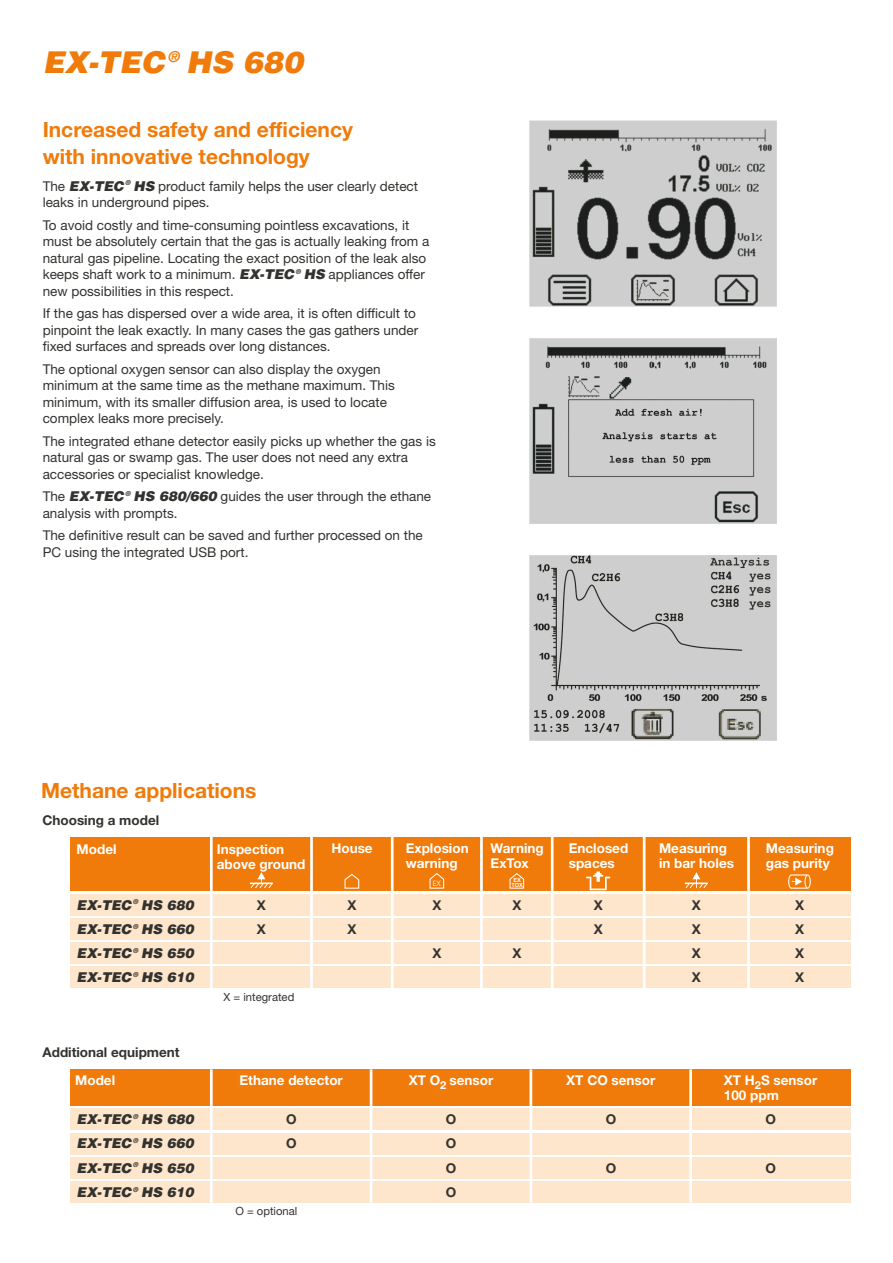
<style>
.page{position:relative;width:893px;height:1263px;background:#fff}
.page>*{position:absolute;margin:0;border:0;box-sizing:border-box;transform-origin:0 0}
.t1{font:30px "Airbus Special";color:#f07b0a}
.t2{font:700 21px/27px "Helvetica Neue LT";color:#f07b0a}
.t3{font:15px "Airbus Special";color:#f07b0a}
.t4{font:13.5px/16.5px "Helvetica Neue LT";color:#32322f}
.t5{font:700 13.5px/15px "Helvetica Neue LT";color:#fff}
.t6{font:13.5px "Airbus Special";color:#32322f}
.t7{font:700 13.5px "Helvetica Neue LT";color:#32322f}
.t8{font:11.25px "Helvetica Neue LT";color:#32322f}
.t9{font:700 11.1px "Helvetica Neue LT";color:#fff}
.t10{font:7.5px "Avant Garde IT Cby BT";color:#fff}
.t11{font:6.75px "Airbus Special";color:#32322f}
.t12{font:700 5.7px/5.2px "Arial";color:#fff;text-align:center}
.s1{font-family:"Airbus Special"}
</style>
<div class="page">
<img style="left:529px;top:338px;width:247px;height:185px">
<img style="left:529px;top:555px;width:247px;height:186px">
<img style="left:529px;top:121px;width:247px;height:185px">
<div style="left:70px;top:838px;width:780px;height:53px;background:#f07b0a"></div>
<div style="left:70px;top:894px;width:780px;height:21px;background:#fee6cc"></div>
<div style="left:70px;top:918px;width:780px;height:21px;background:#fee6cc"></div>
<div style="left:70px;top:942px;width:780px;height:22px;background:#fee6cc"></div>
<div style="left:70px;top:967px;width:780px;height:21px;background:#fee6cc"></div>
<hr style="left:210px;top:817px;width:3px;height:171px;background:#fff">
<hr style="left:310px;top:817px;width:3px;height:171px;background:#fff">
<hr style="left:391px;top:817px;width:3px;height:171px;background:#fff">
<hr style="left:480px;top:817px;width:3px;height:171px;background:#fff">
<hr style="left:551px;top:817px;width:3px;height:171px;background:#fff">
<hr style="left:643px;top:817px;width:2px;height:171px;background:#fff">
<hr style="left:747px;top:817px;width:3px;height:171px;background:#fff">
<div style="left:70px;top:1069px;width:780px;height:37px;background:#f07b0a"></div>
<div style="left:70px;top:1109px;width:780px;height:21px;background:#fee6cc"></div>
<div style="left:70px;top:1133px;width:780px;height:21px;background:#fee6cc"></div>
<div style="left:70px;top:1157px;width:780px;height:21px;background:#fee6cc"></div>
<div style="left:70px;top:1181px;width:780px;height:21px;background:#fee6cc"></div>
<hr style="left:210px;top:1069px;width:3px;height:133px;background:#fff">
<hr style="left:370px;top:1069px;width:2px;height:133px;background:#fff">
<hr style="left:529px;top:1069px;width:3px;height:133px;background:#fff">
<hr style="left:689px;top:1069px;width:3px;height:133px;background:#fff">
<svg style="left:344px;top:873px;width:16px;height:16px"></svg>
<svg style="left:429px;top:873px;width:15px;height:16px"></svg>
<div style="left:804px;top:874px;width:7px;height:15px;border:1px solid #fff;border-radius:50%"></div>
<svg style="left:788px;top:874px;width:19px;height:15px"></svg>
<svg style="left:685px;top:872px;width:23px;height:17px"></svg>
<svg style="left:509px;top:873px;width:15px;height:16px"></svg>
<svg style="left:250px;top:872px;width:23px;height:17px"></svg>
<svg style="left:586px;top:871px;width:24px;height:19px"></svg>
<p class="t3" style="left:168px;top:50px;width:14px">®</p>
<h1 class="t1" style="left:43px;top:49px;width:262px">EX-TEC HS 680</h1>
<h2 class="t2" style="left:43px;top:118px;width:312px">Increased safety and efficiency with innovative technology</h2>
<p class="t11" style="left:125px;top:180px;width:7px">®</p>
<p class="t4" style="left:43px;top:179px;width:377px">The <span class="s1">EX-TEC HS</span> product family helps the user clearly detect leaks in underground pipes.</p>
<p class="t4" style="left:43px;top:218px;width:388px">To avoid costly and time-consuming pointless excavations, it must be absolutely certain that the gas is actually leaking from a natural gas pipeline. Locating the exact position of the leak also</p>
<p class="t11" style="left:295px;top:269px;width:7px">®</p>
<p class="t4" style="left:43px;top:267px;width:384px">keeps shaft work to a minimum. <span class="s1">EX-TEC HS</span> appliances offer new possibilities in this respect.</p>
<p class="t4" style="left:43px;top:306px;width:377px">If the gas has dispersed over a wide area, it is often difficult to pinpoint the leak exactly. In many cases the gas gathers under fixed surfaces and spreads over long distances.</p>
<p class="t4" style="left:43px;top:362px;width:354px">The optional oxygen sensor can also display the oxygen minimum at the same time as the methane maximum. This minimum, with its smaller diffusion area, is used to locate complex leaks more precisely.</p>
<p class="t4" style="left:43px;top:434px;width:395px">The integrated ethane detector easily picks up whether the gas is natural gas or swamp gas. The user does not need any extra accessories or specialist knowledge.</p>
<p class="t11" style="left:125px;top:491px;width:7px">®</p>
<p class="t4" style="left:43px;top:489px;width:390px">The <span class="s1">EX-TEC HS 680/660</span> guides the user through the ethane analysis with prompts.</p>
<p class="t4" style="left:43px;top:528px;width:382px">The definitive result can be saved and further processed on the<br>PC using the integrated USB port.</p>
<h2 class="t2" style="left:41px;top:779px;width:217px">Methane applications</h2>
<p class="t7" style="left:43px;top:816px;width:118px">Choosing a model</p>
<p class="t5" style="left:77px;top:842px;width:41px">Model</p>
<p class="t5" style="left:766px;top:842px;width:69px">Measuring gas purity</p>
<p class="t5" style="left:217px;top:842px;width:69px">Inspection</p>
<p class="t5" style="left:331px;top:842px;width:43px">House</p>
<p class="t5" style="left:217px;top:857px;width:90px">above ground</p>
<p class="t5" style="left:406px;top:842px;width:64px">Explosion warning</p>
<p class="t5" style="left:491px;top:842px;width:55px">Warning<br>ExTox</p>
<p class="t5" style="left:569px;top:842px;width:61px">Enclosed spaces</p>
<p class="t5" style="left:659px;top:842px;width:76px">Measuring in bar holes</p>
<p class="t10" style="left:433px;top:880px;width:10px">EX</p>
<p class="t12" style="left:511px;top:877px;width:13px">EX<br>TOX</p>
<p class="t11" style="left:133px;top:899px;width:7px">®</p>
<p class="t6" style="left:77px;top:899px;width:119px">EX-TEC HS 680</p>
<p class="t7" style="left:257px;top:900px;width:11px">X</p>
<p class="t7" style="left:347px;top:900px;width:11px">X</p>
<p class="t7" style="left:432px;top:900px;width:11px">X</p>
<p class="t7" style="left:512px;top:900px;width:11px">X</p>
<p class="t7" style="left:594px;top:900px;width:11px">X</p>
<p class="t7" style="left:692px;top:900px;width:11px">X</p>
<p class="t7" style="left:795px;top:900px;width:11px">X</p>
<p class="t11" style="left:133px;top:923px;width:7px">®</p>
<p class="t7" style="left:257px;top:924px;width:11px">X</p>
<p class="t7" style="left:347px;top:924px;width:11px">X</p>
<p class="t7" style="left:594px;top:924px;width:11px">X</p>
<p class="t7" style="left:692px;top:924px;width:11px">X</p>
<p class="t7" style="left:795px;top:924px;width:11px">X</p>
<p class="t6" style="left:77px;top:923px;width:119px">EX-TEC HS 660</p>
<p class="t11" style="left:133px;top:947px;width:7px">®</p>
<p class="t7" style="left:432px;top:948px;width:11px">X</p>
<p class="t7" style="left:512px;top:948px;width:11px">X</p>
<p class="t7" style="left:692px;top:948px;width:11px">X</p>
<p class="t7" style="left:795px;top:948px;width:11px">X</p>
<p class="t6" style="left:77px;top:947px;width:119px">EX-TEC HS 650</p>
<p class="t11" style="left:133px;top:971px;width:7px">®</p>
<p class="t7" style="left:692px;top:973px;width:11px">X</p>
<p class="t7" style="left:795px;top:973px;width:11px">X</p>
<p class="t6" style="left:77px;top:971px;width:119px">EX-TEC HS 610</p>
<p class="t7" style="left:43px;top:1047px;width:139px">Additional equipment</p>
<p class="t8" style="left:224px;top:992px;width:72px">X = integrated</p>
<p class="t5" style="left:75px;top:1074px;width:41px">Model</p>
<p class="t5" style="left:240px;top:1074px;width:105px">Ethane detector</p>
<p class="t5" style="left:409px;top:1074px;width:86px">XT O sensor</p>
<p class="t9" style="left:440px;top:1081px;width:8px">2</p>
<p class="t5" style="left:566px;top:1074px;width:91px">XT CO sensor</p>
<p class="t5" style="left:724px;top:1074px;width:95px">XT H S sensor</p>
<p class="t9" style="left:755px;top:1081px;width:8px">2</p>
<p class="t5" style="left:724px;top:1089px;width:56px">100 ppm</p>
<p class="t11" style="left:133px;top:1113px;width:7px">®</p>
<p class="t7" style="left:286px;top:1114px;width:12px">O</p>
<p class="t7" style="left:446px;top:1114px;width:12px">O</p>
<p class="t7" style="left:606px;top:1114px;width:12px">O</p>
<p class="t7" style="left:766px;top:1114px;width:12px">O</p>
<p class="t6" style="left:77px;top:1162px;width:119px">EX-TEC HS 650</p>
<p class="t6" style="left:77px;top:1113px;width:119px">EX-TEC HS 680</p>
<p class="t11" style="left:133px;top:1138px;width:7px">®</p>
<p class="t7" style="left:286px;top:1139px;width:12px">O</p>
<p class="t7" style="left:446px;top:1139px;width:12px">O</p>
<p class="t6" style="left:77px;top:1186px;width:119px">EX-TEC HS 610</p>
<p class="t6" style="left:77px;top:1137px;width:119px">EX-TEC HS 660</p>
<p class="t11" style="left:133px;top:1162px;width:7px">®</p>
<p class="t7" style="left:446px;top:1163px;width:12px">O</p>
<p class="t7" style="left:606px;top:1163px;width:12px">O</p>
<p class="t7" style="left:766px;top:1163px;width:12px">O</p>
<p class="t11" style="left:133px;top:1186px;width:7px">®</p>
<p class="t7" style="left:446px;top:1187px;width:12px">O</p>
<p class="t8" style="left:235px;top:1207px;width:63px">O = optional</p>
</div>
